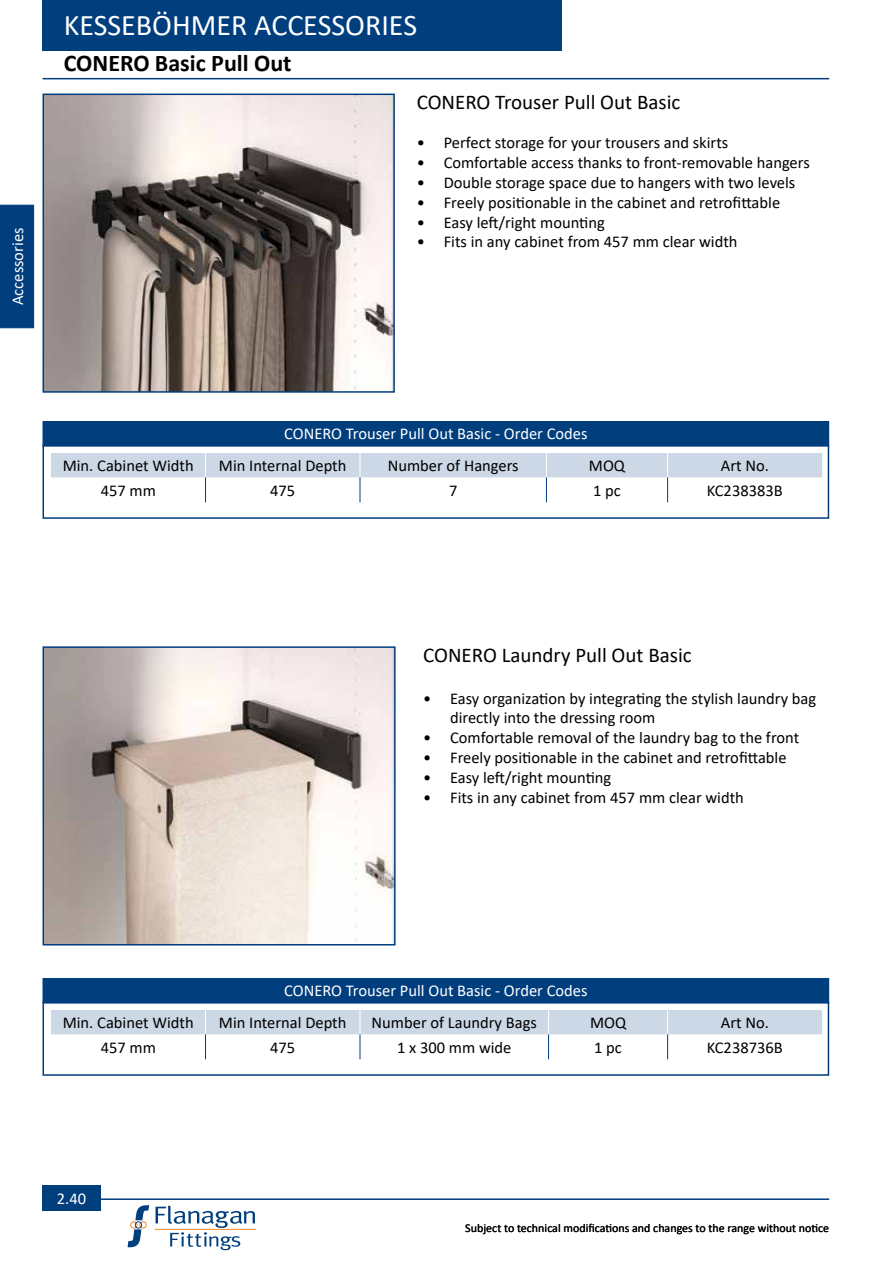
<style>
.page{position:relative;width:893px;height:1263px;background:#fff}
.page>*{position:absolute;margin:0;border:0;box-sizing:border-box;transform-origin:0 0}
.t1{font:30px "Calibri";color:#fff}
.t2{font:700 24px "Calibri";color:#000}
.t3{font:21px "Calibri";color:#000}
.t4{font:16.5px/19.8px "Calibri";color:#000}
.t5{font:16.5px "Calibri";color:#fff}
.t6{font:12px "Calibri";color:#000}
</style>
<div class="page">
<hr style="left:43px;top:1198px;width:786px;height:2px;background:#003e7e">
<hr style="left:43px;top:78px;width:786px;height:1px;background:#003e7e">
<svg style="left:128px;top:1205px;width:21px;height:42px"></svg>
<svg style="left:156px;top:1205px;width:99px;height:45px"></svg>
<hr style="left:155px;top:1229px;width:101px;height:1px;background:#f58426">
<div style="left:43px;top:0;width:519px;height:50px;background:#003e7e"></div>
<div style="left:43px;top:1186px;width:58px;height:25px;background:#003e7e"></div>
<div style="left:0;top:205px;width:34px;height:123px;background:#003e7e"></div>
<img style="left:46px;top:97px;width:346px;height:293px">
<div style="left:43px;top:94px;width:352px;height:299px;border:2px solid #003e7e"></div>
<img style="left:46px;top:649px;width:347px;height:293px">
<div style="left:43px;top:646px;width:353px;height:299px;border:2px solid #003e7e"></div>
<div style="left:43px;top:422px;width:785px;height:24px;background:#003e7e"></div>
<div style="left:43px;top:421px;width:786px;height:26px;border:2px solid #003e7e"></div>
<div style="left:43px;top:979px;width:785px;height:24px;background:#003e7e"></div>
<div style="left:43px;top:978px;width:786px;height:25px;border:2px solid #003e7e"></div>
<div style="left:43px;top:444px;width:786px;height:75px;border:2px solid #003e7e"></div>
<div style="left:43px;top:1001px;width:786px;height:75px;border:2px solid #003e7e"></div>
<svg style="left:51px;top:453px;width:771px;height:49px"></svg>
<svg style="left:51px;top:1010px;width:771px;height:49px"></svg>
<p class="t5" style="left:6px;top:305px;width:79px;rotate:-90deg">Accessories</p>
<h1 class="t1" style="left:64px;top:4px;width:355px">KESSEBÖHMER ACCESSORIES</h1>
<h1 class="t1" style="left:43px;top:4px;width:311px">DRAW RS AND UNNERS</h1>
<h2 class="t2" style="left:64px;top:46px;width:229px">CONERO Basic Pull Out</h2>
<p class="t3" style="left:417px;top:88px;width:265px">CONERO Trouser Pull Out Basic</p>
<p class="t4" style="left:417px;top:133px;width:313px">• Perfect storage for your trousers and skirts</p>
<p class="t4" style="left:417px;top:152px;width:395px">• Comfortable access thanks to front-removable hangers</p>
<p class="t4" style="left:417px;top:172px;width:380px">• Double storage space due to hangers with two levels</p>
<p class="t4" style="left:417px;top:192px;width:365px">• Freely positionable in the cabinet and retrofittable</p>
<p class="t4" style="left:417px;top:212px;width:190px">• Easy left/right mounting</p>
<p class="t4" style="left:417px;top:232px;width:322px">• Fits in any cabinet from 457 mm clear width</p>
<p class="t5" style="left:284px;top:422px;width:305px">CONERO Trouser Pull Out Basic - Order Codes</p>
<p class="t4" style="left:63px;top:456px;width:132px">Min. Cabinet Width</p>
<p class="t4" style="left:219px;top:456px;width:129px">Min Internal Depth</p>
<p class="t4" style="left:388px;top:456px;width:132px">Number of Hangers</p>
<p class="t4" style="left:589px;top:456px;width:38px">MOQ</p>
<p class="t4" style="left:721px;top:456px;width:50px">Art No.</p>
<p class="t4" style="left:101px;top:480px;width:57px">457 mm</p>
<p class="t4" style="left:270px;top:480px;width:27px">475</p>
<p class="t4" style="left:449px;top:480px;width:10px">7</p>
<p class="t4" style="left:593px;top:480px;width:29px">1 pc</p>
<p class="t4" style="left:707px;top:480px;width:77px">KC238383B</p>
<p class="t3" style="left:423px;top:641px;width:270px">CONERO Laundry Pull Out Basic</p>
<p class="t4" style="left:450px;top:688px;width:368px;text-indent:-27px">• Easy organization by integrating the stylish laundry bag directly into the dressing room</p>
<p class="t4" style="left:423px;top:727px;width:378px">• Comfortable removal of the laundry bag to the front</p>
<p class="t4" style="left:423px;top:747px;width:365px">• Freely positionable in the cabinet and retrofittable</p>
<p class="t4" style="left:423px;top:767px;width:190px">• Easy left/right mounting</p>
<p class="t4" style="left:423px;top:787px;width:322px">• Fits in any cabinet from 457 mm clear width</p>
<p class="t5" style="left:284px;top:979px;width:305px">CONERO Trouser Pull Out Basic - Order Codes</p>
<p class="t4" style="left:63px;top:1012px;width:132px">Min. Cabinet Width</p>
<p class="t4" style="left:219px;top:1012px;width:129px">Min Internal Depth</p>
<p class="t4" style="left:372px;top:1012px;width:167px">Number of Laundry Bags</p>
<p class="t4" style="left:590px;top:1012px;width:38px">MOQ</p>
<p class="t4" style="left:721px;top:1012px;width:50px">Art No.</p>
<p class="t4" style="left:101px;top:1037px;width:57px">457 mm</p>
<p class="t4" style="left:270px;top:1037px;width:27px">475</p>
<p class="t4" style="left:397px;top:1037px;width:116px">1 x 300 mm wide</p>
<p class="t4" style="left:594px;top:1037px;width:29px">1 pc</p>
<p class="t4" style="left:707px;top:1037px;width:77px">KC238736B</p>
<p class="t5" style="left:57px;top:1187px;width:31px">2.40</p>
<p class="t6" style="left:465px;top:1220px;width:365px">Subject to technical modifications and changes to the range without notice</p>
</div>
